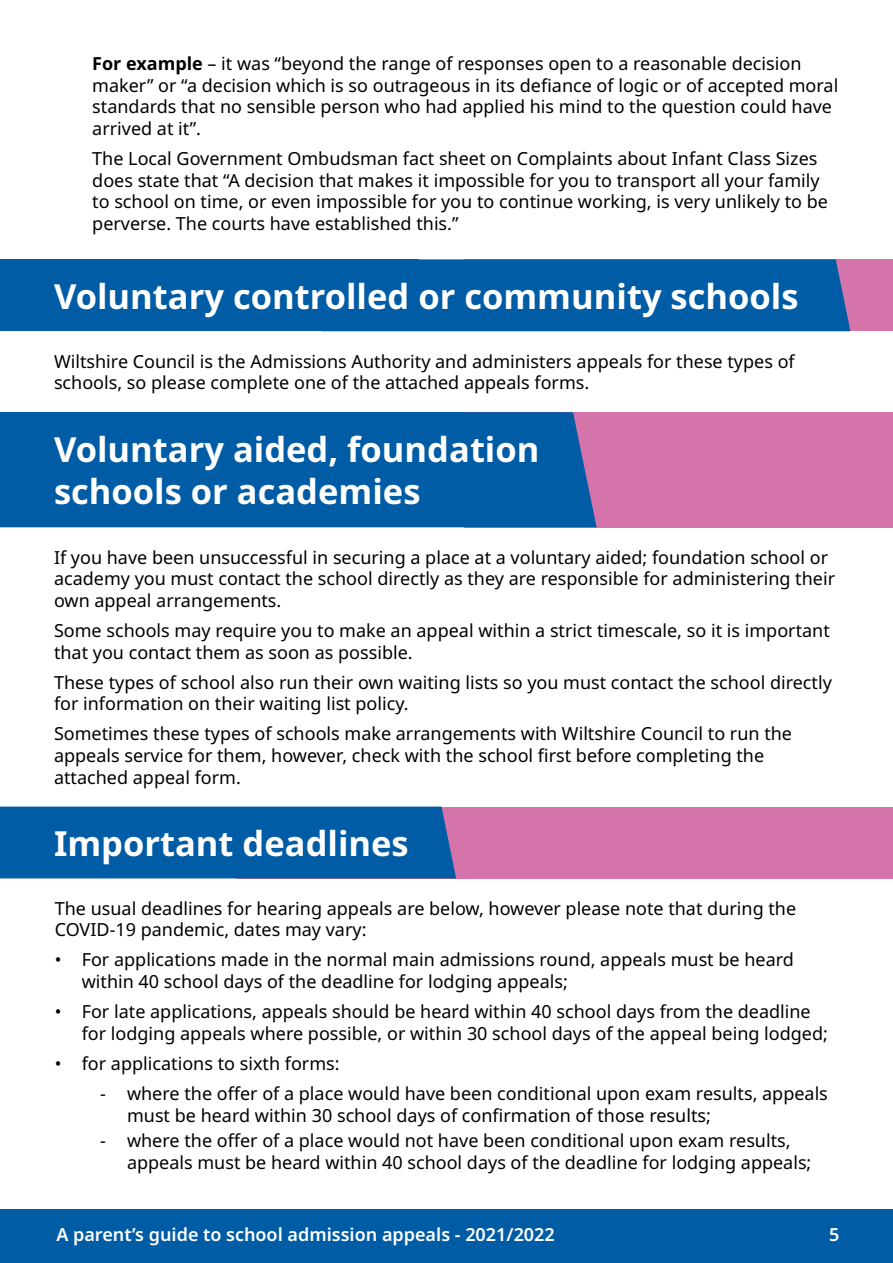
<style>
.page{position:relative;width:893px;height:1263px;background:#fff}
.page>*{position:absolute;margin:0;border:0;box-sizing:border-box;transform-origin:0 0}
.t1{font:700 34.5px/41.4px "Noto Sans";color:#fff}
.t2{font:18px/21.6px "Noto Sans";color:#000}
.t3{font:600 18px "Noto Sans";color:#fff}
.s1{font-weight:700}
</style>
<div class="page">
<div style="left:0;top:1209px;width:893px;height:54px;background:#005ca5"></div>
<div style="left:0;top:259px;width:419px;height:72px;background:#005ca5"></div>
<div style="left:464px;top:259px;width:429px;height:72px;background:#d574ab"></div>
<div style="left:419px;top:259px;width:431px;height:72px;background:#005ca5"></div>
<div style="left:464px;top:412px;width:429px;height:115px;background:#d574ab"></div>
<div style="left:0;top:412px;width:597px;height:115px;background:#005ca5"></div>
<div style="left:236px;top:806px;width:657px;height:72px;background:#d574ab"></div>
<div style="left:0;top:806px;width:456px;height:72px;background:#005ca5"></div>
<p class="t2" style="left:92px;top:53px;width:747px"><span class="s1">For example</span> – it was “beyond the range of responses open to a reasonable decision maker” or “a decision which is so outrageous in its defiance of logic or of accepted moral standards that no sensible person who had applied his mind to the question could have arrived at it”.</p>
<p class="t2" style="left:92px;top:148px;width:737px">The Local Government Ombudsman fact sheet on Complaints about Infant Class Sizes does state that “A decision that makes it impossible for you to transport all your family to school on time, or even impossible for you to continue working, is very unlikely to be perverse. The courts have established this.”</p>
<p class="t1" style="left:54px;top:277px;width:746px">Voluntary controlled or community schools</p>
<p class="t2" style="left:54px;top:351px;width:742px">Wiltshire Council is the Admissions Authority and administers appeals for these types of schools, so please complete one of the attached appeals forms.</p>
<p class="t1" style="left:54px;top:430px;width:487px">Voluntary aided, foundation schools or academies</p>
<p class="t2" style="left:54px;top:547px;width:783px">If you have been unsuccessful in securing a place at a voluntary aided; foundation school or academy you must contact the school directly as they are responsible for administering their own appeal arrangements.</p>
<p class="t2" style="left:54px;top:620px;width:777px">Some schools may require you to make an appeal within a strict timescale, so it is important that you contact them as soon as possible.</p>
<p class="t2" style="left:54px;top:672px;width:779px">These types of school also run their own waiting lists so you must contact the school directly for information on their waiting list policy.</p>
<p class="t2" style="left:54px;top:723px;width:740px">Sometimes these types of schools make arrangements with Wiltshire Council to run the appeals service for them, however, check with the school first before completing the attached appeal form.</p>
<p class="t1" style="left:54px;top:824px;width:356px">Important deadlines</p>
<p class="t2" style="left:55px;top:898px;width:743px">The usual deadlines for hearing appeals are below, however please note that during the<br>COVID-19 pandemic, dates may vary:</p>
<p class="t2" style="left:82px;top:949px;width:714px;text-indent:-27px">• For applications made in the normal main admissions round, appeals must be heard within 40 school days of the deadline for lodging appeals;</p>
<p class="t2" style="left:82px;top:1001px;width:748px;text-indent:-27px">• For late applications, appeals should be heard within 40 school days from the deadline for lodging appeals where possible, or within 30 school days of the appeal being lodged;</p>
<p class="t2" style="left:55px;top:1053px;width:286px">• for applications to sixth forms:</p>
<p class="t2" style="left:127px;top:1083px;width:702px;text-indent:-27px">- where the offer of a place would have been conditional upon exam results, appeals must be heard within 30 school days of confirmation of those results;</p>
<p class="t2" style="left:127px;top:1130px;width:686px;text-indent:-27px">- where the offer of a place would not have been conditional upon exam results, appeals must be heard within 40 school days of the deadline for lodging appeals;</p>
<p class="t3" style="left:56px;top:1221px;width:500px">A parent’s guide to school admission appeals - 2021/2022</p>
<p class="t3" style="left:829px;top:1221px;width:12px">5</p>
</div>
